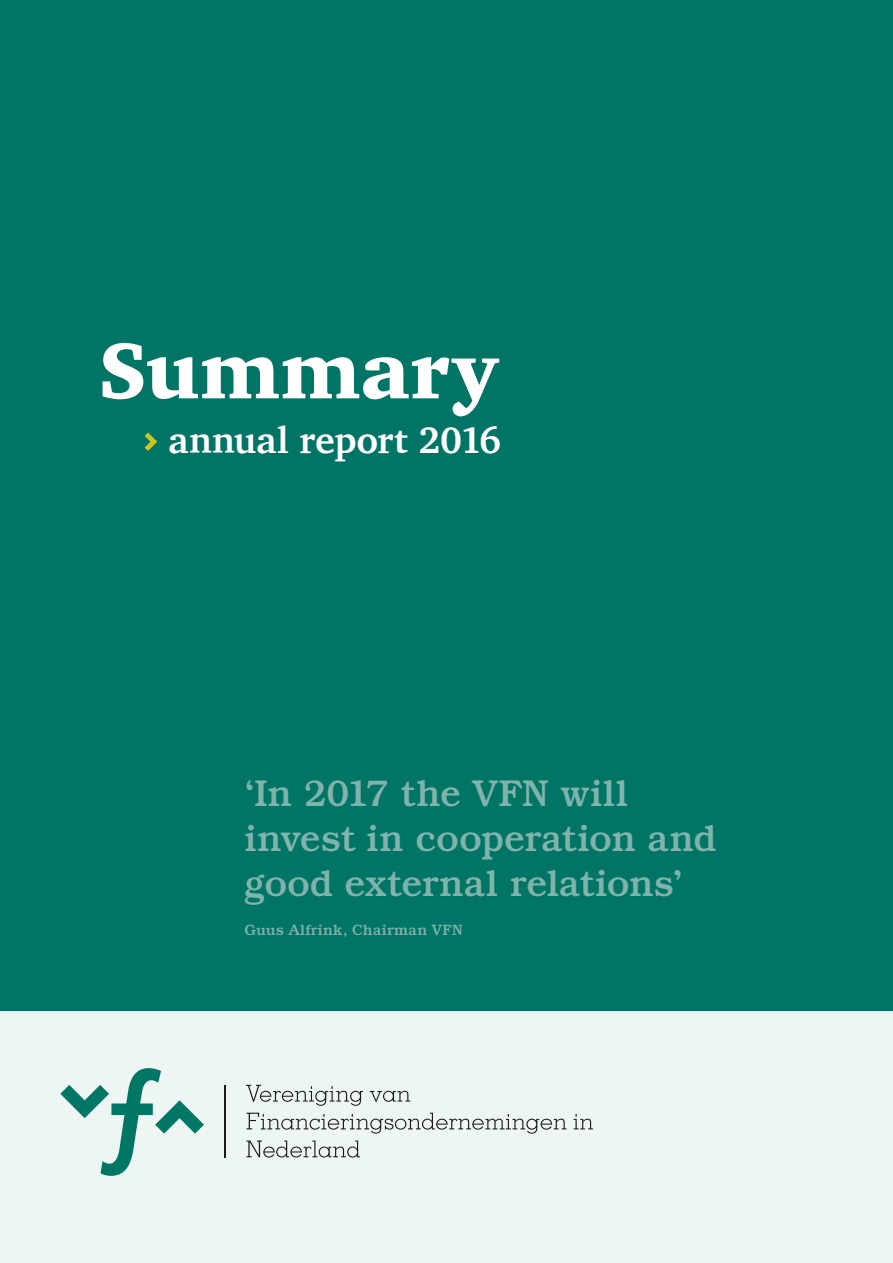
<style>
.page{position:relative;width:893px;height:1263px;background:#edf6f3}
.page>*{position:absolute;margin:0;border:0;box-sizing:border-box;transform-origin:0 0}
.t1{font:900 81px "Charter";color:#fff}
.t2{font:500 37.5px/45px "Bookman Std";letter-spacing:-.005em;color:#7fb3ab}
.t3{font:700 37.5px "Charter";letter-spacing:-.005em;color:#fff}
.t4{font:500 15px "Bookman Std";letter-spacing:.015em;color:#7fb3ab}
</style>
<div class="page">
<div style="left:0;top:0;width:893px;height:1010px;background:#007565"></div>
<svg style="left:60px;top:1068px;width:144px;height:108px"></svg>
<hr style="left:225px;top:1085px;width:1px;height:72px;background:#1a1a18">
<svg style="left:246px;top:1085px;width:117px;height:21px"></svg>
<svg style="left:370px;top:1091px;width:40px;height:11px"></svg>
<svg style="left:246px;top:1113px;width:320px;height:21px"></svg>
<svg style="left:574px;top:1114px;width:19px;height:15px"></svg>
<svg style="left:246px;top:1140px;width:114px;height:17px"></svg>
<svg style="left:145px;top:432px;width:12px;height:19px"></svg>
<h1 class="t1" style="left:98px;top:320px;width:402px">Summary</h1>
<p class="t3" style="left:168px;top:407px;width:334px">annual report 2016</p>
<p class="t2" style="left:245px;top:770px;width:474px">‘In 2017 the VFN will invest in cooperation and good external relations’</p>
<p class="t4" style="left:245px;top:921px;width:220px">Guus Alfrink, Chairman VFN</p>
</div>
